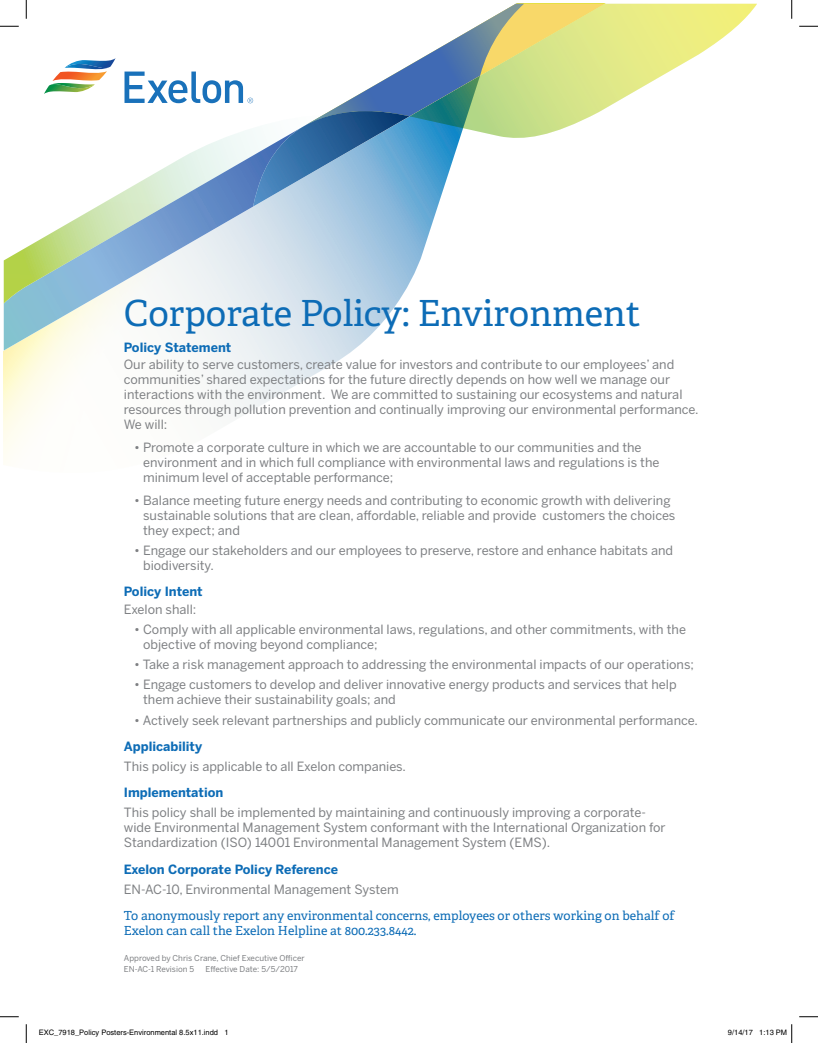
<style>
.page{position:relative;width:818px;height:1043px;background:#fff}
.page>*{position:absolute;margin:0;border:0;box-sizing:border-box;transform-origin:0 0}
.t1{font:36px "Adelle";color:#0d6cb6}
.t2{font:12.75px/15px "Benton Sans";color:#7e8083}
.t3{font:700 12.75px "Benton Sans";color:#0d6cb6}
.t4{font:12.5px/15px "Adelle";color:#0d6cb6}
.t5{font:8.12px/11px "Benton Sans";color:#7e8083}
.t6{font:7.5px "Helvetica";color:#000}
</style>
<div class="page">
<svg style="left:524px;top:126px;width:45px;height:12px"></svg>
<svg style="left:4px;top:374px;width:311px;height:88px"></svg>
<svg style="left:4px;top:350px;width:349px;height:24px;fill:#f9f9f5"></svg>
<svg style="left:604px;top:4px;width:153px;height:105px"></svg>
<svg style="left:524px;top:4px;width:80px;height:122px;background:#dde286"></svg>
<svg style="left:4px;top:58px;width:434px;height:292px"></svg>
<svg style="left:4px;top:115px;width:319px;height:188px"></svg>
<svg style="left:124px;top:4px;width:400px;height:203px"></svg>
<svg style="left:44px;top:58px;width:71px;height:36px"></svg>
<svg style="left:0;top:25px;width:19px;height:2px"></svg>
<svg style="left:799px;top:25px;width:19px;height:2px"></svg>
<svg style="left:0;top:1016px;width:19px;height:1px"></svg>
<svg style="left:799px;top:1016px;width:19px;height:1px"></svg>
<svg style="left:25px;top:0;width:2px;height:19px"></svg>
<svg style="left:25px;top:1024px;width:2px;height:18px"></svg>
<svg style="left:791px;top:0;width:1px;height:19px"></svg>
<svg style="left:791px;top:1024px;width:1px;height:18px"></svg>
<h1 class="t1" style="left:124px;top:291px;width:518px">Corporate Policy: Environment</h1>
<p class="t3" style="left:124px;top:340px;width:109px">Policy Statement</p>
<p class="t2" style="left:124px;top:357px;width:576px">Our ability to serve customers, create value for investors and contribute to our employees’ and communities’ shared expectations for the future directly depends on how well we manage our interactions with the environment. We are committed to sustaining our ecosystems and natural resources through pollution prevention and continually improving our environmental performance.<br>We will:</p>
<p class="t2" style="left:143px;top:440px;width:518px;text-indent:-9px">• Promote a corporate culture in which we are accountable to our communities and the environment and in which full compliance with environmental laws and regulations is the minimum level of acceptable performance;</p>
<p class="t2" style="left:143px;top:492px;width:534px;text-indent:-9px">• Balance meeting future energy needs and contributing to economic growth with delivering sustainable solutions that are clean, affordable, reliable and provide customers the choices they expect; and</p>
<p class="t2" style="left:143px;top:542px;width:531px;text-indent:-9px">• Engage our stakeholders and our employees to preserve, restore and enhance habitats and biodiversity.</p>
<p class="t3" style="left:124px;top:584px;width:80px">Policy Intent</p>
<p class="t2" style="left:124px;top:601px;width:74px">Exelon shall:</p>
<p class="t2" style="left:143px;top:621px;width:544px;text-indent:-9px">• Comply with all applicable environmental laws, regulations, and other commitments, with the objective of moving beyond compliance;</p>
<p class="t2" style="left:134px;top:656px;width:561px">• Take a risk management approach to addressing the environmental impacts of our operations;</p>
<p class="t2" style="left:143px;top:677px;width:535px;text-indent:-9px">• Engage customers to develop and deliver innovative energy products and services that help them achieve their sustainability goals; and</p>
<p class="t2" style="left:134px;top:712px;width:565px">• Actively seek relevant partnerships and publicly communicate our environmental performance.</p>
<p class="t3" style="left:124px;top:738px;width:80px">Applicability</p>
<p class="t2" style="left:124px;top:758px;width:283px">This policy is applicable to all Exelon companies.</p>
<p class="t3" style="left:124px;top:785px;width:101px">Implementation</p>
<p class="t2" style="left:124px;top:805px;width:543px">This policy shall be implemented by maintaining and continuously improving a corporate&shy;wide Environmental Management System conformant with the International Organization for<br>Standardization (ISO) 14001 Environmental Management System (EMS).</p>
<p class="t3" style="left:124px;top:861px;width:216px">Exelon Corporate Policy Reference</p>
<p class="t2" style="left:124px;top:881px;width:276px">EN-AC-10, Environmental Management System</p>
<p class="t4" style="left:124px;top:908px;width:552px">To anonymously report any environmental concerns, employees or others working on behalf of<br>Exelon can call the Exelon Helpline at 800.233.8442.</p>
<p class="t5" style="left:124px;top:952px;width:182px">Approved by Chris Crane, Chief Executive Officer<br>EN-AC-1 Revision 5</p>
<p class="t5" style="left:205px;top:963px;width:94px">Effective Date: 5/5/2017</p>
<p class="t6" style="left:39px;top:1028px;width:191px">EXC_7918_Policy Posters-Environmental 8.5x11.indd 1</p>
<p class="t6" style="left:728px;top:1028px;width:61px">9/14/17 1:13 PM</p>
</div>
